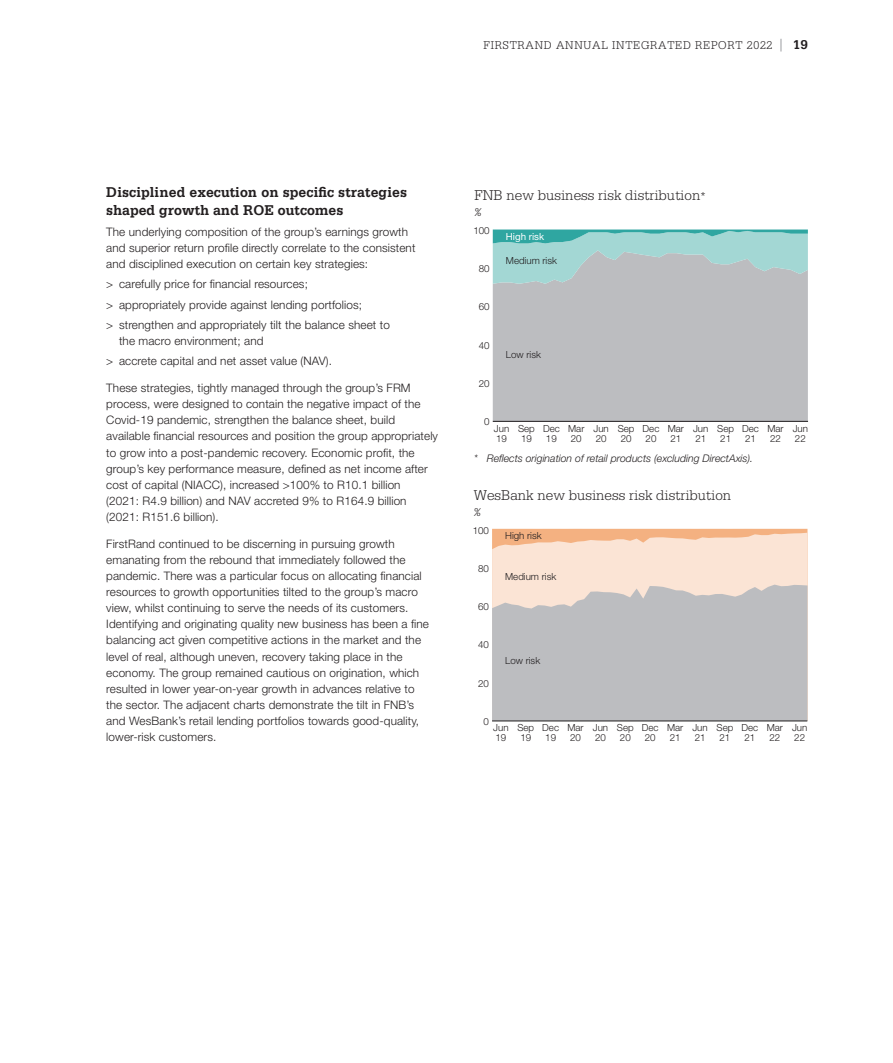
<style>
.page{position:relative;width:893px;height:1063px;background:#fff}
.page>*{position:absolute;margin:0;border:0;box-sizing:border-box;transform-origin:0 0}
.t1{font:700 15px/18.3px "Serifa Std";letter-spacing:.005em;color:#231f20;scale:.94 1}
.t2{font:300 15px "Serifa Std";color:#231f20}
.t3{font:700 13.5px "Serifa Std";color:#221e20}
.t4{font:300 12px "Serifa Std";letter-spacing:.06em;color:#221e20}
.t5{font:italic 12px "Capitolium 2";color:#231f20}
.t6{font:300 11.7px/16px "Helvetica Neue LT Std";letter-spacing:.01em;color:#231f20}
.t7{font:italic 300 10.5px "Helvetica Neue LT Std";color:#231f20}
.t8{font:300 9.75px/9.8px "Helvetica Neue LT Std";color:#231f20}
.t9{font:300 9.75px "Helvetica Neue LT Std";color:#211e20}
.t10{font:9.75px "Helvetica Neue LT Std";color:#fff}
.s1{font-stretch:condensed}
.s2{font-size:12px}
</style>
<div class="page">
<svg style="left:780px;top:39px;width:2px;height:13px"></svg>
<div style="left:493px;top:284px;width:315px;height:137px;background:#bcbdc0"></div>
<svg style="left:493px;top:230px;width:315px;height:54px;background:#a0c9c8"></svg>
<hr style="left:493px;top:421px;width:315px;height:1px;background:#211e20">
<svg style="left:492px;top:529px;width:315px;height:4px"></svg>
<svg style="left:492px;top:533px;width:315px;height:52px;background:#faddca"></svg>
<svg style="left:492px;top:585px;width:315px;height:136px;background:#c0bfc0"></svg>
<hr style="left:492px;top:721px;width:315px;height:1px;background:#211e20">
<p class="t4" style="left:483px;top:38px;width:290px">FIRSTRAND ANNUAL INTEGRATED REPORT 2022</p>
<p class="t3" style="left:793px;top:37px;width:17px">19</p>
<p class="t1" style="left:106px;top:183px;width:321px">Disciplined execution on specific strategies shaped growth and ROE outcomes</p>
<p class="t6" style="left:106px;top:223px;width:311px">The underlying composition of the group’s earnings growth and superior return profile directly correlate to the consistent and disciplined execution on certain key strategies:</p>
<p class="t6" style="left:106px;top:274px;width:285px;line-height:20.4px"><span class="s1">&gt;</span> carefully price for financial resources;<br><span class="s1">&gt;</span> appropriately provide against lending portfolios;<br><span class="s1">&gt;</span> strengthen and appropriately tilt the balance sheet to</p>
<p class="t6" style="left:106px;top:330px;width:227px;line-height:20.4px;text-indent:13px">the macro environment; and<br><span class="s1">&gt;</span> accrete capital and net asset value (NAV).</p>
<p class="t6" style="left:106px;top:380px;width:333px">These strategies, tightly managed through the group’s FRM process, were designed to contain the negative impact of the Covid-19 pandemic, strengthen the balance sheet, build available financial resources and position the group appropriately to grow into a post-pandemic recovery. Economic profit, the group’s key performance measure, defined as net income after cost of capital (NIACC), increased &gt;100% to R10.1 billion<br>(2021: R4.9 billion) and NAV accreted 9% to R164.9 billion (2021: R151.6 billion).</p>
<p class="t6" style="left:106px;top:535px;width:324px">FirstRand continued to be discerning in pursuing growth emanating from the rebound that immediately followed the pandemic. There was a particular focus on allocating financial resources to growth opportunities tilted to the group’s macro view, whilst continuing to serve the needs of its customers.<br>Identifying and originating quality new business has been a fine balancing act given competitive actions in the market and the level of real, although uneven, recovery taking place in the economy. The group remained cautious on origination, which resulted in lower year-on-year growth in advances relative to the sector. The adjacent charts demonstrate the tilt in FNB’s and WesBank’s retail lending portfolios towards good-quality, lower-risk customers.</p>
<p class="t2" style="left:474px;top:187px;width:233px">FNB new business risk distribution<span class="s2">*</span></p>
<p class="t5" style="left:474px;top:205px;width:9px">%</p>
<p class="t8" style="left:473px;top:225px;width:18px">100</p>
<p class="t8" style="left:479px;top:264px;width:12px">80</p>
<p class="t8" style="left:479px;top:302px;width:12px">60</p>
<p class="t8" style="left:479px;top:340px;width:12px">40</p>
<p class="t8" style="left:479px;top:378px;width:12px">20</p>
<p class="t8" style="left:484px;top:417px;width:7px">0</p>
<p class="t10" style="left:506px;top:230px;width:40px">High risk</p>
<p class="t9" style="left:506px;top:254px;width:53px">Medium risk</p>
<p class="t9" style="left:506px;top:349px;width:37px">Low risk</p>
<p class="t8" style="left:518px;top:423px;width:18px;text-align:center">Sep<br>19</p>
<p class="t8" style="left:543px;top:423px;width:18px;text-align:center">Dec<br>19</p>
<p class="t8" style="left:568px;top:423px;width:18px">Mar<br>20</p>
<p class="t8" style="left:593px;top:423px;width:17px">Jun<br>20</p>
<p class="t8" style="left:618px;top:423px;width:18px;text-align:center">Sep<br>20</p>
<p class="t8" style="left:643px;top:423px;width:18px;text-align:center">Dec<br>20</p>
<p class="t8" style="left:668px;top:423px;width:18px">Mar<br>21</p>
<p class="t8" style="left:693px;top:423px;width:17px">Jun<br>21</p>
<p class="t8" style="left:717px;top:423px;width:18px;text-align:center">Sep<br>21</p>
<p class="t8" style="left:742px;top:423px;width:18px;text-align:center">Dec<br>21</p>
<p class="t8" style="left:767px;top:423px;width:18px">Mar<br>22</p>
<p class="t8" style="left:494px;top:423px;width:17px">Jun<br>19</p>
<p class="t7" style="left:474px;top:452px;width:280px">* Reflects origination of retail products (excluding DirectAxis).</p>
<p class="t8" style="left:793px;top:423px;width:17px">Jun<br>22</p>
<p class="t2" style="left:474px;top:486px;width:259px">WesBank new business risk distribution</p>
<p class="t5" style="left:474px;top:504px;width:9px">%</p>
<p class="t8" style="left:473px;top:525px;width:18px">100</p>
<p class="t8" style="left:478px;top:563px;width:12px">80</p>
<p class="t8" style="left:478px;top:601px;width:12px">60</p>
<p class="t8" style="left:478px;top:640px;width:12px">40</p>
<p class="t8" style="left:478px;top:678px;width:12px">20</p>
<p class="t8" style="left:483px;top:716px;width:7px">0</p>
<p class="t9" style="left:505px;top:530px;width:38px">High risk</p>
<p class="t9" style="left:505px;top:570px;width:53px">Medium risk</p>
<p class="t9" style="left:505px;top:654px;width:37px">Low risk</p>
<p class="t8" style="left:517px;top:723px;width:18px;text-align:center">Sep<br>19</p>
<p class="t8" style="left:542px;top:723px;width:18px;text-align:center">Dec<br>19</p>
<p class="t8" style="left:567px;top:723px;width:18px">Mar<br>20</p>
<p class="t8" style="left:593px;top:723px;width:17px">Jun<br>20</p>
<p class="t8" style="left:617px;top:723px;width:18px;text-align:center">Sep<br>20</p>
<p class="t8" style="left:642px;top:723px;width:18px;text-align:center">Dec<br>20</p>
<p class="t8" style="left:667px;top:723px;width:18px">Mar<br>21</p>
<p class="t8" style="left:692px;top:723px;width:17px">Jun<br>21</p>
<p class="t8" style="left:717px;top:723px;width:18px;text-align:center">Sep<br>21</p>
<p class="t8" style="left:741px;top:723px;width:18px;text-align:center">Dec<br>21</p>
<p class="t8" style="left:767px;top:723px;width:18px">Mar<br>22</p>
<p class="t8" style="left:493px;top:723px;width:17px">Jun<br>19</p>
<p class="t8" style="left:792px;top:723px;width:17px">Jun<br>22</p>
</div>
